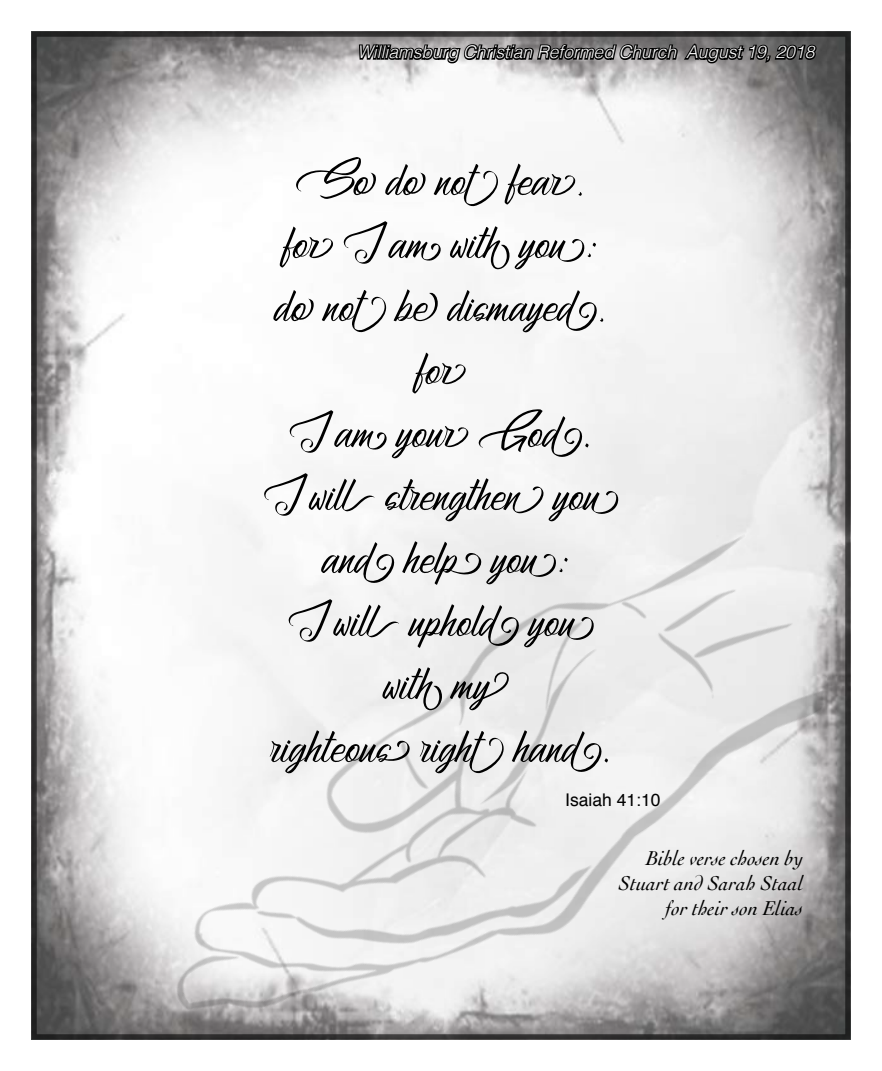
<style>
.page{position:relative;width:882px;height:1071px;background:#fff}
.page>*{position:absolute;margin:0;border:0;box-sizing:border-box;transform-origin:0 0}
.t1{font:52.5px/63px "Atziluth Script";color:#000;text-align:center}
.t2{font:italic 21px/25.2px "Cochin";color:#000;text-align:right}
.t3{font:italic 300 17.5px "Helvetica";color:#fff}
.t4{font:17.5px "Helvetica";color:#000}
</style>
<div class="page">
<img style="left:38px;top:32px;width:813px;height:1002px">
<img style="left:106px;top:494px;width:745px;height:546px">
<svg style="left:358px;top:31px;width:460px;height:176px"></svg>
<div style="left:32px;top:32px;width:818px;height:1008px;border:5px solid #000"></div>
<p class="t3" style="left:357px;top:37px;width:459px">Williamsburg Christian Reformed Church August 19, 2018</p>
<p class="t1" style="left:264px;top:153px;width:356px">So do not fear,<br>for I am with you; do not be dismayed, for<br>I am your God.<br>I will strengthen you and help you;<br>I will uphold you with my<br>righteous right hand.</p>
<p class="t4" style="left:565px;top:786px;width:97px">Isaiah 41:10</p>
<p class="t2" style="left:619px;top:844px;width:186px">Bible verse chosen by<br>Stuart and Sarah Staal for their son Elias</p>
</div>
